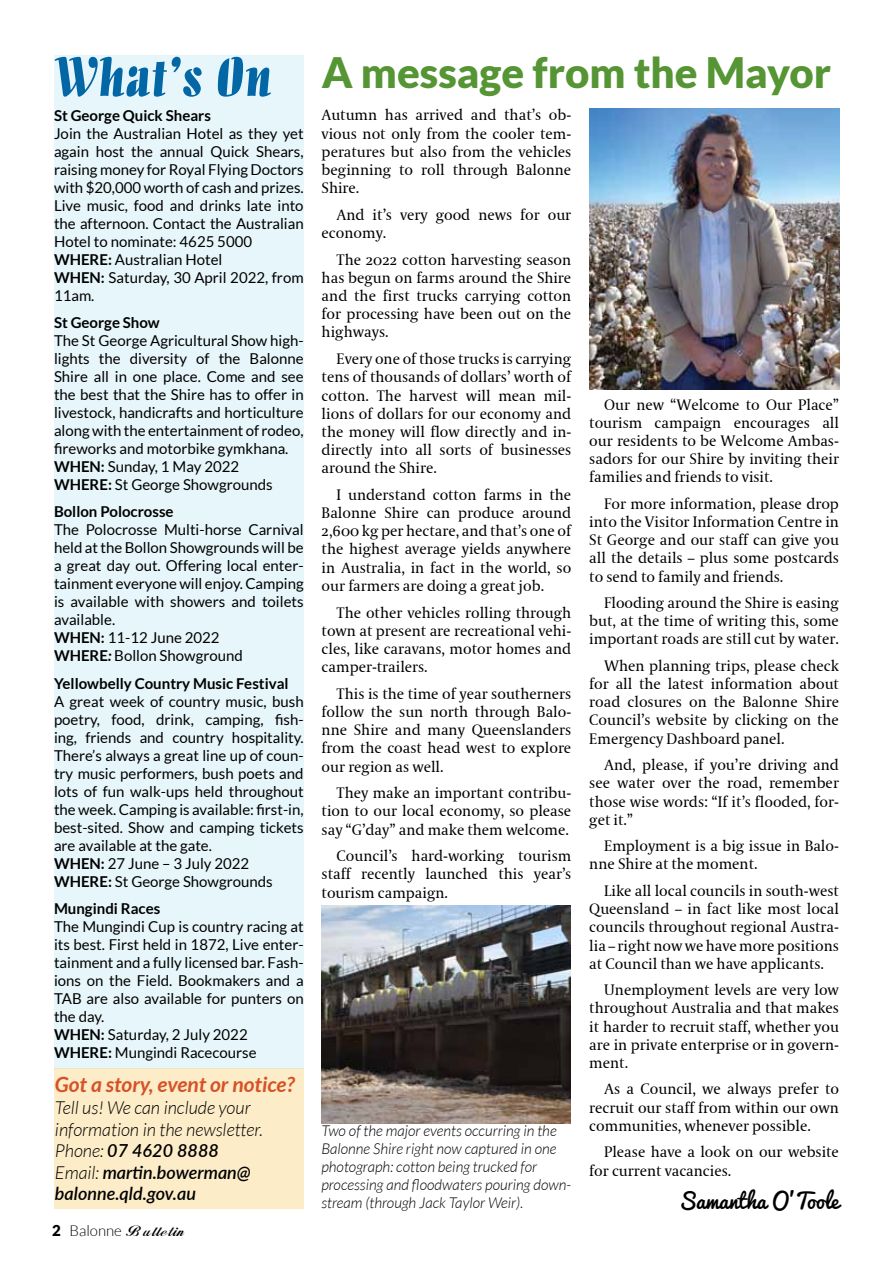
<style>
.page{position:relative;width:893px;height:1263px;background:#fff}
.page>*{position:absolute;margin:0;border:0;box-sizing:border-box;transform-origin:0 0}
.t1{font:900 42px "Lato";color:#559534}
.t2{font:italic 700 21px "Lato";color:#d55227}
.t3{font:21px "Pacifico";color:#000}
.t4{font:italic 300 18px/21.6px "Lato";color:#000}
.t5{font:15px/18.1px "Coranto W01 2";color:#000;text-align:justify}
.t6{font:15px/18px "Lato";color:#000}
.t7{font:italic 300 15px/18px "Lato";color:#000}
.t8{font:700 15px "Lato";color:#000}
.t9{font:15px "Alison";color:#000}
.s1{font-family:"Allegro BT";font-weight:400;font-size:54px;color:#0367a6}
.s2{font-weight:700}
.s3{font-weight:700;font-style:italic}
.s4{font-weight:600}
.s5{font-family:"Lato";font-weight:900}
.s6{font-family:"Lato";font-weight:300}
</style>
<div class="page">
<div style="left:54px;top:55px;width:250px;height:1013px;background:#e7f6fa"></div>
<div style="left:54px;top:1068px;width:250px;height:141px;background:#fcecc7"></div>
<img style="left:589px;top:108px;width:250px;height:281px">
<img style="left:321px;top:906px;width:250px;height:218px">
<h1 class="t1" style="left:54px;top:48px;width:779px"><span class="s1">What’s On</span> A message from the Mayor</h1>
<p class="t8" style="left:54px;top:107px;width:158px">St George Quick Shears</p>
<p class="t6" style="left:54px;top:124px;width:251px">Join the Australian Hotel as they yet again host the annual Quick Shears, raising money for Royal Flying Doctors with $20,000 worth of cash and prizes.<br>Live music, food and drinks late into the afternoon. Contact the Australian<br>Hotel to nominate: 4625 5000<br><span class="s2">WHERE:</span> Australian Hotel<br><span class="s2">WHEN:</span> Saturday, 30 April 2022, from<br>11am.</p>
<p class="t8" style="left:54px;top:314px;width:107px">St George Show</p>
<p class="t6" style="left:54px;top:332px;width:251px">The St George Agricultural Show high&shy;lights the diversity of the Balonne Shire all in one place. Come and see the best that the Shire has to offer in livestock, handicrafts and horticulture along with the entertainment of rodeo, fireworks and motorbike gymkhana.<br><span class="s2">WHEN:</span> Sunday, 1 May 2022<br><span class="s2">WHERE:</span> St George Showgrounds</p>
<p class="t8" style="left:54px;top:503px;width:121px">Bollon Polocrosse</p>
<p class="t6" style="left:54px;top:521px;width:251px">The Polocrosse Multi-horse Carnival held at the Bollon Showgrounds will be a great day out. Offering local enter&shy;tainment everyone will enjoy. Camping is available with showers and toilets available.<br><span class="s2">WHEN:</span> 11-12 June 2022<br><span class="s2">WHERE</span><span class="s3">:</span> Bollon Showground</p>
<p class="t8" style="left:54px;top:674px;width:236px">Yellowbelly Country Music Festival</p>
<p class="t6" style="left:54px;top:692px;width:251px">A great week of country music, bush poetry, food, drink, camping, fish&shy;ing, friends and country hospitality.<br>There’s always a great line up of coun&shy;try music performers, bush poets and lots of fun walk-ups held throughout the week. Camping is available: first-in, best-sited. Show and camping tickets are available at the gate.<br><span class="s2">WHEN:</span> 27 June – 3 July 2022<br><span class="s2">WHERE:</span> St George Showgrounds</p>
<p class="t8" style="left:54px;top:900px;width:108px">Mungindi Races</p>
<p class="t6" style="left:54px;top:917px;width:251px">The Mungindi Cup is country racing at its best. First held in 1872, Live enter&shy;tainment and a fully licensed bar. Fash&shy;ions on the Field. Bookmakers and a<br>TAB are also available for punters on the day.<br><span class="s2">WHEN:</span> Saturday, 2 July 2022<br><span class="s2">WHERE:</span> Mungindi Racecourse</p>
<h2 class="t2" style="left:55px;top:1073px;width:241px">Got a story, event or notice?</h2>
<p class="t4" style="left:55px;top:1097px;width:210px">Tell us! We can include your information in the newsletter.<br>Phone: <span class="s4">07 4620 8888<br></span>Email: <span class="s4">martin.bowerman@ balonne.qld.gov.au</span></p>
<p class="t9" style="left:52px;top:1224px;width:134px"><span class="s5">2</span> <span class="s6">Balonne</span> Bulletin</p>
<p class="t5" style="left:322px;top:106px;width:251px">Autumn has arrived and that’s ob&shy;vious not only from the cooler tem&shy;peratures but also from the vehicles beginning to roll through Balonne Shire.</p>
<p class="t5" style="left:322px;top:205px;width:251px;text-indent:15px">And it’s very good news for our economy.</p>
<p class="t5" style="left:322px;top:250px;width:251px;text-indent:15px">The 2022 cotton harvesting season has begun on farms around the Shire and the first trucks carrying cotton for processing have been out on the highways.</p>
<p class="t5" style="left:322px;top:350px;width:251px;text-indent:15px">Every one of those trucks is carrying tens of thousands of dollars’ worth of cotton. The harvest will mean mil&shy;lions of dollars for our economy and the money will flow directly and in&shy;directly into all sorts of businesses around the Shire.</p>
<p class="t5" style="left:322px;top:486px;width:251px;text-indent:15px">I understand cotton farms in the Balonne Shire can produce around 2,600 kg per hectare, and that’s one of the highest average yields anywhere in Australia, in fact in the world, so our farmers are doing a great job.</p>
<p class="t5" style="left:322px;top:603px;width:251px;text-indent:15px">The other vehicles rolling through town at present are recreational vehi&shy;cles, like caravans, motor homes and camper-trailers.</p>
<p class="t5" style="left:322px;top:684px;width:251px;text-indent:15px">This is the time of year southerners follow the sun north through Balo&shy;nne Shire and many Queenslanders from the coast head west to explore our region as well.</p>
<p class="t5" style="left:322px;top:784px;width:251px;text-indent:15px">They make an important contribu&shy;tion to our local economy, so please say “G’day” and make them welcome.</p>
<p class="t5" style="left:322px;top:847px;width:251px;text-indent:15px">Council’s hard-working tourism staff recently launched this year’s tourism campaign.</p>
<p class="t7" style="left:321px;top:1122px;width:251px">Two of the major events occurring in the Balonne Shire right now captured in one photograph: cotton being trucked for processing and floodwaters pouring down&shy;stream (through Jack Taylor Weir).</p>
<p class="t5" style="left:589px;top:395px;width:251px;text-indent:15px">Our new “Welcome to Our Place” tourism campaign encourages all our residents to be Welcome Ambas&shy;sadors for our Shire by inviting their families and friends to visit.</p>
<p class="t5" style="left:589px;top:495px;width:251px;text-indent:15px">For more information, please drop into the Visitor Information Centre in St George and our staff can give you all the details – plus some postcards to send to family and friends.</p>
<p class="t5" style="left:589px;top:594px;width:251px;text-indent:15px">Flooding around the Shire is easing but, at the time of writing this, some important roads are still cut by water.</p>
<p class="t5" style="left:589px;top:657px;width:251px;text-indent:15px">When planning trips, please check for all the latest information about road closures on the Balonne Shire Council’s website by clicking on the Emergency Dashboard panel.</p>
<p class="t5" style="left:589px;top:756px;width:251px;text-indent:15px">And, please, if you’re driving and see water over the road, remember those wise words: “If it’s flooded, for&shy;get it.”</p>
<p class="t5" style="left:589px;top:837px;width:251px;text-indent:15px">Employment is a big issue in Balo&shy;nne Shire at the moment.</p>
<p class="t5" style="left:589px;top:882px;width:251px;text-indent:15px">Like all local councils in south-west Queensland – in fact like most local councils throughout regional Austra&shy;lia – right now we have more positions at Council than we have applicants.</p>
<p class="t5" style="left:589px;top:981px;width:251px;text-indent:15px">Unemployment levels are very low throughout Australia and that makes it harder to recruit staff, whether you are in private enterprise or in govern&shy;ment.</p>
<p class="t5" style="left:589px;top:1080px;width:251px;text-indent:15px">As a Council, we always prefer to recruit our staff from within our own communities, whenever possible.</p>
<p class="t5" style="left:589px;top:1143px;width:251px;text-indent:15px">Please have a look on our website for current vacancies.</p>
<h2 class="t3" style="left:679px;top:1189px;width:162px">Samantha O’Toole</h2>
</div>
